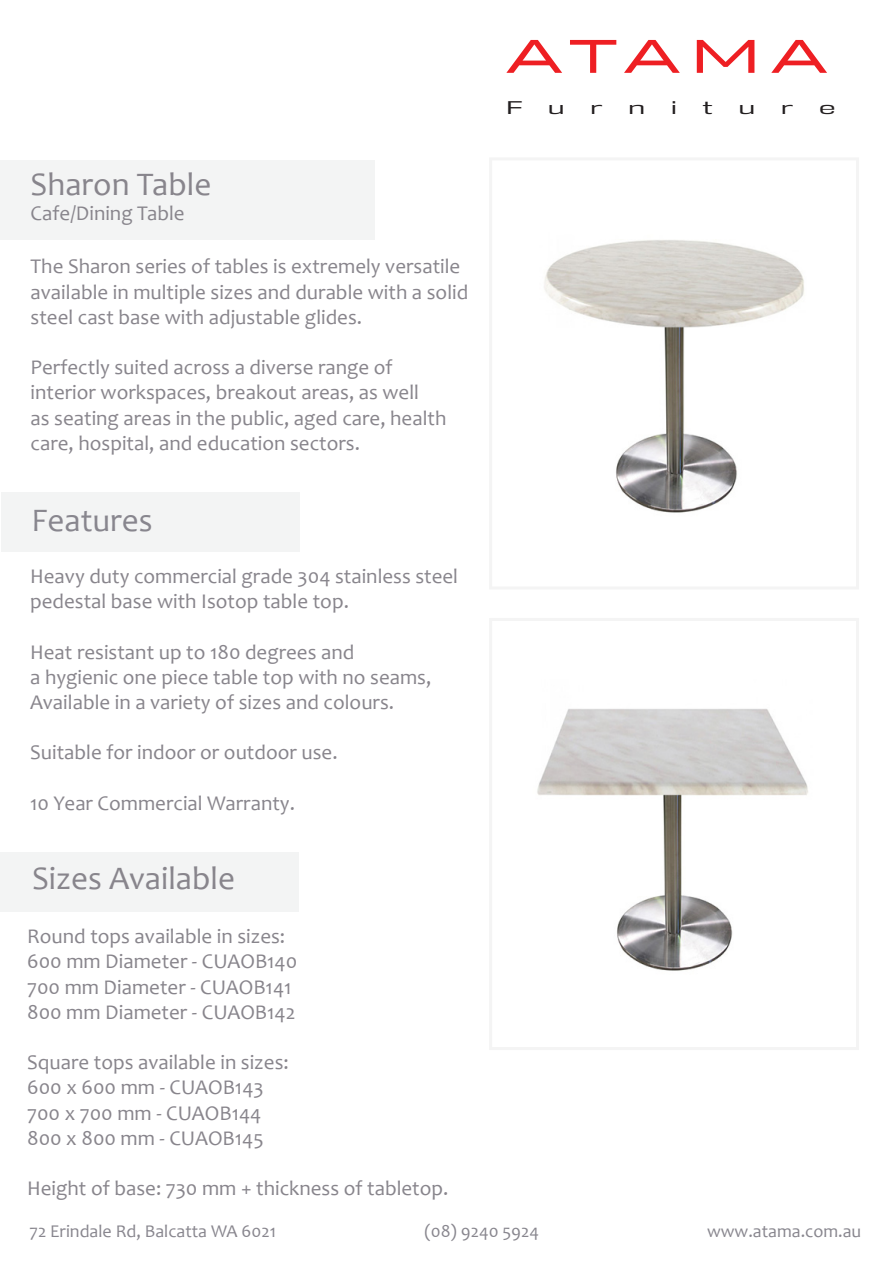
<style>
.page{position:relative;width:893px;height:1263px;background:#fff}
.page>*{position:absolute;margin:0;border:0;box-sizing:border-box;transform-origin:0 0}
.t1{font:500 46.95px "Halogen";letter-spacing:.17em;color:#ee1f23;scale:1.22 1}
.t2{font:33px "Candara";color:#88858c}
.t3{font:33px "Candara";color:#88868e}
.t4{font:21px/25.2px "Candara";color:#88858c}
.t5{font:18px "Candara";color:#88868e}
.t6{font:16.95px "DDT Bk";color:#231f20;scale:1.6 1}
</style>
<div class="page">
<div style="left:0;top:852px;width:299px;height:60px;background:#f3f4f4"></div>
<div style="left:0;top:161px;width:375px;height:79px;background:#f3f4f4"></div>
<div style="left:489px;top:157px;width:370px;height:432px;border:3px solid #f4f4f4"></div>
<div style="left:1px;top:492px;width:299px;height:60px;background:#f3f4f4"></div>
<img style="left:544px;top:240px;width:260px;height:273px">
<div style="left:489px;top:618px;width:370px;height:432px;border:3px solid #f4f4f4"></div>
<img style="left:537px;top:709px;width:271px;height:262px">
<hr style="left:892px;top:160px;width:1px;height:80px;background:#f3f4f4">
<p class="t2" style="left:31px;top:164px;width:182px">Sharon Table</p>
<p class="t4" style="left:31px;top:201px;width:156px">Cafe/Dining Table</p>
<p class="t4" style="left:31px;top:254px;width:439px">The Sharon series of tables is extremely versatile available in multiple sizes and durable with a solid steel cast base with adjustable glides.</p>
<p class="t4" style="left:31px;top:355px;width:364px">Perfectly suited across a diverse range of</p>
<p class="t4" style="left:31px;top:380px;width:390px">interior workspaces, breakout areas, as well</p>
<p class="t4" style="left:31px;top:405px;width:417px">as seating areas in the public, aged care, health care, hospital, and education sectors.</p>
<p class="t3" style="left:32px;top:499px;width:123px">Features</p>
<p class="t4" style="left:30px;top:563px;width:429px">Heavy duty commercial grade 304 stainless steel pedestal base with Isotop table top.</p>
<p class="t4" style="left:30px;top:639px;width:326px">Heat resistant up to 180 degrees and</p>
<p class="t4" style="left:30px;top:664px;width:403px">a hygienic one piece table top with no seams,</p>
<p class="t4" style="left:30px;top:689px;width:365px">Available in a variety of sizes and colours.</p>
<p class="t4" style="left:30px;top:740px;width:309px">Suitable for indoor or outdoor use.</p>
<p class="t4" style="left:30px;top:790px;width:266px">10 Year Commercial Warranty.</p>
<p class="t2" style="left:32px;top:858px;width:204px">Sizes Available</p>
<p class="t4" style="left:27px;top:924px;width:260px">Round tops available in sizes:</p>
<p class="t4" style="left:27px;top:949px;width:272px">600 mm Diameter - CUAOB140</p>
<p class="t4" style="left:27px;top:974px;width:266px">700 mm Diameter - CUAOB141</p>
<p class="t4" style="left:27px;top:999px;width:270px">800 mm Diameter - CUAOB142</p>
<p class="t4" style="left:27px;top:1050px;width:263px">Square tops available in sizes:</p>
<p class="t4" style="left:27px;top:1075px;width:238px">600 x 600 mm - CUAOB143</p>
<p class="t4" style="left:27px;top:1100px;width:236px">700 x 700 mm - CUAOB144</p>
<p class="t4" style="left:27px;top:1125px;width:238px">800 x 800 mm - CUAOB145</p>
<p class="t4" style="left:27px;top:1176px;width:423px">Height of base: 730 mm + thickness of tabletop.</p>
<p class="t1" style="left:507px;top:28px;width:264px">ATAMA</p>
<p class="t6" style="left:507px;top:98px;width:12px">F</p>
<p class="t6" style="left:548px;top:98px;width:12px">u</p>
<p class="t6" style="left:590px;top:98px;width:9px">r</p>
<p class="t6" style="left:628px;top:98px;width:12px">n</p>
<p class="t6" style="left:671px;top:98px;width:6px">i</p>
<p class="t6" style="left:703px;top:98px;width:8px">t</p>
<p class="t6" style="left:739px;top:98px;width:12px">u</p>
<p class="t6" style="left:781px;top:98px;width:9px">r</p>
<p class="t6" style="left:819px;top:98px;width:12px">e</p>
<p class="t5" style="left:30px;top:1220px;width:248px">72 Erindale Rd, Balcatta WA 6021</p>
<p class="t5" style="left:424px;top:1220px;width:116px">(08) 9240 5924</p>
<p class="t5" style="left:707px;top:1220px;width:156px">www.atama.com.au</p>
</div>
